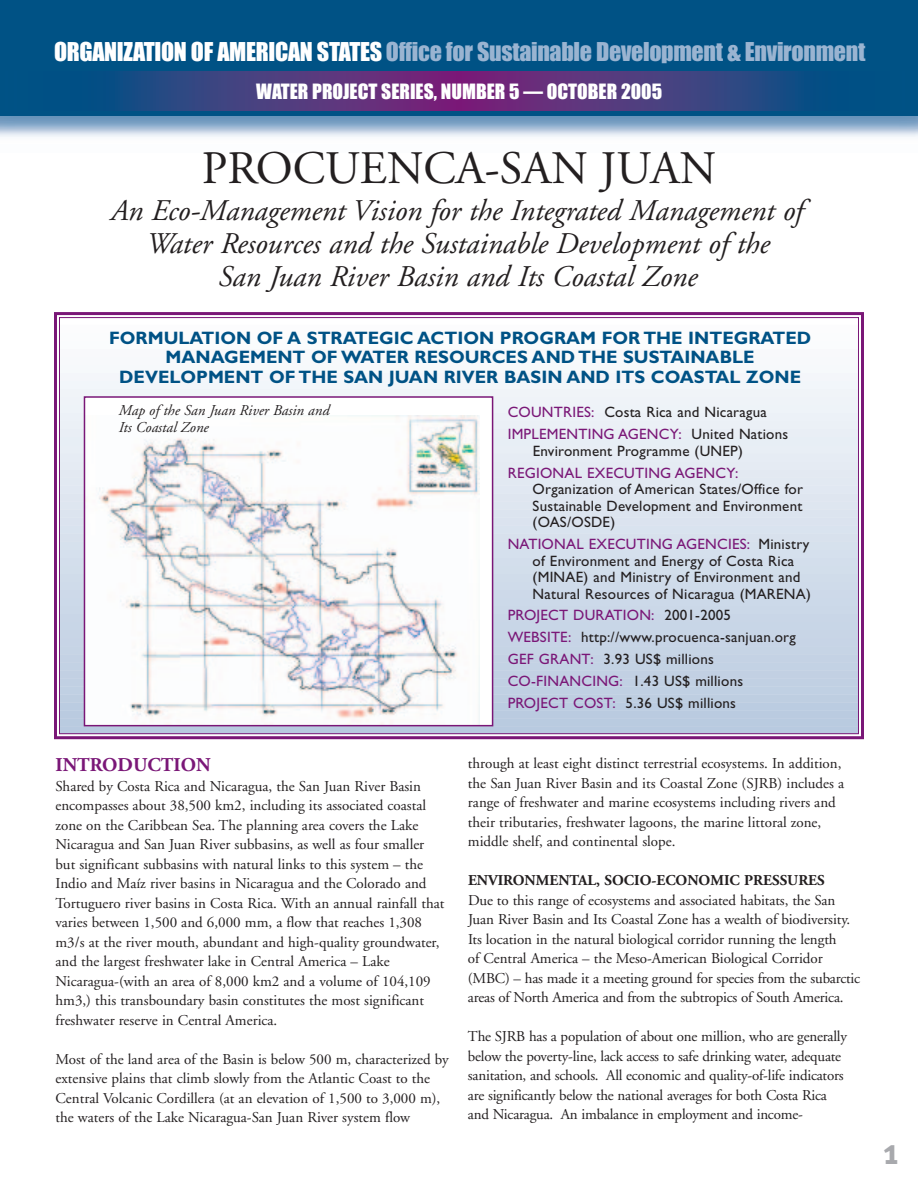
<style>
.page{position:relative;width:918px;height:1188px;background:#fff}
.page>*{position:absolute;margin:0;border:0;box-sizing:border-box;transform-origin:0 0}
.t1{font:46.5px "Adobe Garamond";color:#231f20}
.t2{font:700 36px "Meta";color:#a8a9ad}
.t3{font:italic 30px/33px "Adobe Garamond";color:#231f20;text-align:center}
.t4{font:24px "Impact";letter-spacing:-.015em;color:#9ab4d1}
.t5{font:19.5px "Impact";color:#fff}
.t6{font:700 19.5px "Adobe Garamond";color:#7a1777}
.t7{font:700 18px/19.5px "Gill Sans";color:#005285;text-align:center}
.t8{font:15px/19.5px "Adobe Garamond";color:#231f20}
.t9{font:15px/21.9px "Gill Sans";letter-spacing:.015em;color:#231f20}
.t10{font:italic 15px/16.5px "Adobe Garamond";color:#231f20}
.t11{font:700 15px "Adobe Garamond";color:#231f20}
.t12{font:15px "Gill Sans";letter-spacing:.015em;color:#7a1777}
.s1{color:#fff}
.s2{color:#7a1777}
</style>
<div class="page">
<img style="left:0;top:116px;width:918px;height:21px">
<svg style="left:0;top:0;width:918px;height:116px;background:#094f84"></svg>
<div style="left:311px;top:71px;width:297px;height:39px;background:#583b7e"></div>
<div style="left:326px;top:71px;width:267px;height:39px;background:#5c397e"></div>
<div style="left:340px;top:71px;width:238px;height:39px;background:#60367e"></div>
<div style="left:358px;top:71px;width:202px;height:39px;background:#64337d"></div>
<div style="left:376px;top:71px;width:166px;height:39px;background:#682f7b"></div>
<div style="left:391px;top:71px;width:137px;height:39px;background:#6b2b7a"></div>
<div style="left:403px;top:71px;width:113px;height:39px;background:#6e277a"></div>
<div style="left:418px;top:71px;width:83px;height:39px;background:#722479"></div>
<div style="left:430px;top:71px;width:59px;height:39px;background:#742078"></div>
<div style="left:441px;top:71px;width:36px;height:39px;background:#761c78"></div>
<div style="left:453px;top:71px;width:12px;height:39px;background:#7a1878"></div>
<div style="left:60px;top:725px;width:798px;height:9px;background:#b8cae0"></div>
<div style="left:60px;top:717px;width:798px;height:11px;background:#b9cbe0"></div>
<div style="left:60px;top:709px;width:798px;height:11px;background:#bacbe0"></div>
<div style="left:60px;top:701px;width:798px;height:11px;background:#bbcce1"></div>
<div style="left:60px;top:693px;width:798px;height:11px;background:#becee1"></div>
<div style="left:60px;top:685px;width:798px;height:11px;background:#c0d0e3"></div>
<div style="left:60px;top:677px;width:798px;height:11px;background:#c1d0e3"></div>
<div style="left:60px;top:669px;width:798px;height:11px;background:#c2d0e3"></div>
<div style="left:60px;top:661px;width:798px;height:11px;background:#c3d2e4"></div>
<div style="left:60px;top:652px;width:798px;height:12px;background:#c4d2e4"></div>
<div style="left:60px;top:644px;width:798px;height:12px;background:#c6d4e5"></div>
<div style="left:60px;top:636px;width:798px;height:12px;background:#c7d4e6"></div>
<div style="left:60px;top:628px;width:798px;height:12px;background:#c8d5e6"></div>
<div style="left:60px;top:620px;width:798px;height:12px;background:#c8d6e7"></div>
<div style="left:60px;top:612px;width:798px;height:12px;background:#c9d6e7"></div>
<div style="left:60px;top:604px;width:798px;height:12px;background:#cbd8e8"></div>
<div style="left:60px;top:596px;width:798px;height:12px;background:#ccd9e9"></div>
<div style="left:60px;top:588px;width:798px;height:12px;background:#cdd9e9"></div>
<div style="left:60px;top:580px;width:798px;height:12px;background:#cfdbea"></div>
<div style="left:60px;top:572px;width:798px;height:12px;background:#d0dcea"></div>
<div style="left:60px;top:564px;width:798px;height:12px;background:#d2deeb"></div>
<div style="left:60px;top:556px;width:798px;height:12px;background:#d3deec"></div>
<div style="left:60px;top:548px;width:798px;height:12px;background:#d5e0ed"></div>
<div style="left:60px;top:540px;width:798px;height:12px;background:#d6e1ed"></div>
<div style="left:60px;top:532px;width:798px;height:12px;background:#d8e1ed"></div>
<div style="left:60px;top:524px;width:798px;height:12px;background:#d9e3ef"></div>
<div style="left:60px;top:516px;width:798px;height:11px;background:#dbe3ef"></div>
<div style="left:60px;top:508px;width:798px;height:11px;background:#dce4ef"></div>
<div style="left:60px;top:500px;width:798px;height:11px;background:#dee6f0"></div>
<div style="left:60px;top:492px;width:798px;height:11px;background:#dfe6f0"></div>
<div style="left:60px;top:484px;width:798px;height:11px;background:#e1e8f2"></div>
<div style="left:60px;top:476px;width:798px;height:11px;background:#e2e9f2"></div>
<div style="left:60px;top:468px;width:798px;height:11px;background:#e3e9f2"></div>
<div style="left:60px;top:459px;width:798px;height:12px;background:#e5ebf3"></div>
<div style="left:60px;top:451px;width:798px;height:12px;background:#e6ecf4"></div>
<div style="left:60px;top:443px;width:798px;height:12px;background:#e8eef5"></div>
<div style="left:60px;top:435px;width:798px;height:12px;background:#e7eef5"></div>
<div style="left:60px;top:427px;width:798px;height:12px;background:#e9eef5"></div>
<div style="left:60px;top:419px;width:798px;height:12px;background:#ebf0f6"></div>
<div style="left:60px;top:411px;width:798px;height:12px;background:#ecf1f7"></div>
<div style="left:60px;top:403px;width:798px;height:12px;background:#eef3f8"></div>
<div style="left:60px;top:395px;width:798px;height:12px;background:#eff3f8"></div>
<div style="left:60px;top:387px;width:798px;height:12px;background:#f0f4f8"></div>
<div style="left:60px;top:379px;width:798px;height:12px;background:#f2f6fa"></div>
<div style="left:60px;top:371px;width:798px;height:12px;background:#f4f6fa"></div>
<div style="left:60px;top:363px;width:798px;height:12px;background:#f6f9fb"></div>
<div style="left:60px;top:355px;width:798px;height:12px;background:#f7f9fb"></div>
<div style="left:60px;top:347px;width:798px;height:12px;background:#f8f9fb"></div>
<div style="left:60px;top:339px;width:798px;height:12px;background:#fafcfd"></div>
<div style="left:60px;top:331px;width:798px;height:12px;background:#fbfcfd"></div>
<div style="left:54px;top:312px;width:810px;height:427px;border:3px solid #7a1777"></div>
<div style="left:84px;top:397px;width:409px;height:329px;background:#fff"></div>
<img style="left:99px;top:415px;width:381px;height:308px">
<div style="left:84px;top:396px;width:409px;height:330px;border:2px solid #7a1777"></div>
<h3 class="t4" style="left:54px;top:39px;width:813px"><span class="s1">ORGANIZATION OF AMERICAN STATES</span> Office for Sustainable Development &amp; Environment</h3>
<h3 class="t5" style="left:256px;top:81px;width:407px">WATER PROJECT SERIES, NUMBER 5 — OCTOBER 2005</h3>
<h1 class="t1" style="left:202px;top:150px;width:516px">PROCUENCA-SAN JUAN</h1>
<h3 class="t3" style="left:111px;top:197px;width:694px">An Eco-Management Vision for the Integrated Management of<br>Water Resources and the Sustainable Development of the<br>San Juan River Basin and Its Coastal Zone</h3>
<p class="t7" style="left:109px;top:329px;width:704px">FORMULATION OF A STRATEGIC ACTION PROGRAM FOR THE INTEGRATED<br>MANAGEMENT OF WATER RESOURCES AND THE SUSTAINABLE<br>DEVELOPMENT OF THE SAN JUAN RIVER BASIN AND ITS COASTAL ZONE</p>
<p class="t10" style="left:119px;top:404px;width:212px">Map of the San Juan River Basin and<br>Its Coastal Zone</p>
<p class="t9" style="left:508px;top:403px;width:282px"><span class="s2">COUNTRIES:</span> Costa Rica and Nicaragua<br><span class="s2">IMPLEMENTING AGENCY:</span> United Nations</p>
<p class="t9" style="left:533px;top:441px;width:212px">Environment Programme (UNEP)</p>
<p class="t12" style="left:508px;top:467px;width:232px">REGIONAL EXECUTING AGENCY:</p>
<p class="t9" style="left:533px;top:482px;width:272px;line-height:16.5px;text-align:justify">Organization of American States/Office for Sustainable Development and Environment (OAS/OSDE)</p>
<p class="t9" style="left:533px;top:537px;width:280px;line-height:16.5px;text-indent:-25px"><span class="s2">NATIONAL EXECUTING AGENCIES:</span> Ministry of Environment and Energy of Costa Rica (MINAE) and Ministry of Environment and Natural Resources of Nicaragua (MARENA)</p>
<p class="t9" style="left:508px;top:606px;width:290px"><span class="s2">PROJECT DURATION:</span> 2001-2005<br><span class="s2">WEBSITE:</span> http://www.procuenca-sanjuan.org <span class="s2">GEF GRANT:</span> 3.93 US$ millions <span class="s2">CO-FINANCING:</span> 1.43 US$ millions <span class="s2">PROJECT COST:</span> 5.36 US$ millions</p>
<h3 class="t6" style="left:56px;top:757px;width:157px">INTRODUCTION</h3>
<p class="t8" style="left:55px;top:778px;width:390px">Shared by Costa Rica and Nicaragua, the San Juan River Basin encompasses about 38,500 km2, including its associated coastal zone on the Caribbean Sea. The planning area covers the Lake Nicaragua and San Juan River subbasins, as well as four smaller but significant subbasins with natural links to this system – the Indio and Maíz river basins in Nicaragua and the Colorado and Tortuguero river basins in Costa Rica. With an annual rainfall that varies between 1,500 and 6,000 mm, a flow that reaches 1,308 m3/s at the river mouth, abundant and high-quality groundwater, and the largest freshwater lake in Central America – Lake Nicaragua-(with an area of 8,000 km2 and a volume of 104,109 hm3,) this transboundary basin constitutes the most significant freshwater reserve in Central America.</p>
<p class="t8" style="left:55px;top:1051px;width:395px">Most of the land area of the Basin is below 500 m, characterized by extensive plains that climb slowly from the Atlantic Coast to the Central Volcanic Cordillera (at an elevation of 1,500 to 3,000 m), the waters of the Lake Nicaragua-San Juan River system flow</p>
<p class="t8" style="left:468px;top:755px;width:378px">through at least eight distinct terrestrial ecosystems. In addition, the San Juan River Basin and its Coastal Zone (SJRB) includes a range of freshwater and marine ecosystems including rivers and their tributaries, freshwater lagoons, the marine littoral zone, middle shelf, and continental slope.</p>
<p class="t11" style="left:468px;top:874px;width:358px">ENVIRONMENTAL, SOCIO-ECONOMIC PRESSURES</p>
<p class="t8" style="left:468px;top:891px;width:394px">Due to this range of ecosystems and associated habitats, the San Juan River Basin and Its Coastal Zone has a wealth of biodiversity.<br>Its location in the natural biological corridor running the length<br>of Central America – the Meso-American Biological Corridor (MBC) – has made it a meeting ground for species from the subarctic areas of North America and from the subtropics of South America.</p>
<p class="t8" style="left:468px;top:1028px;width:380px">The SJRB has a population of about one million, who are generally below the poverty-line, lack access to safe drinking water, adequate sanitation, and schools. All economic and quality-of-life indicators are significantly below the national averages for both Costa Rica and Nicaragua. An imbalance in employment and income-</p>
<h2 class="t2" style="left:882px;top:1130px;width:18px">1</h2>
</div>
